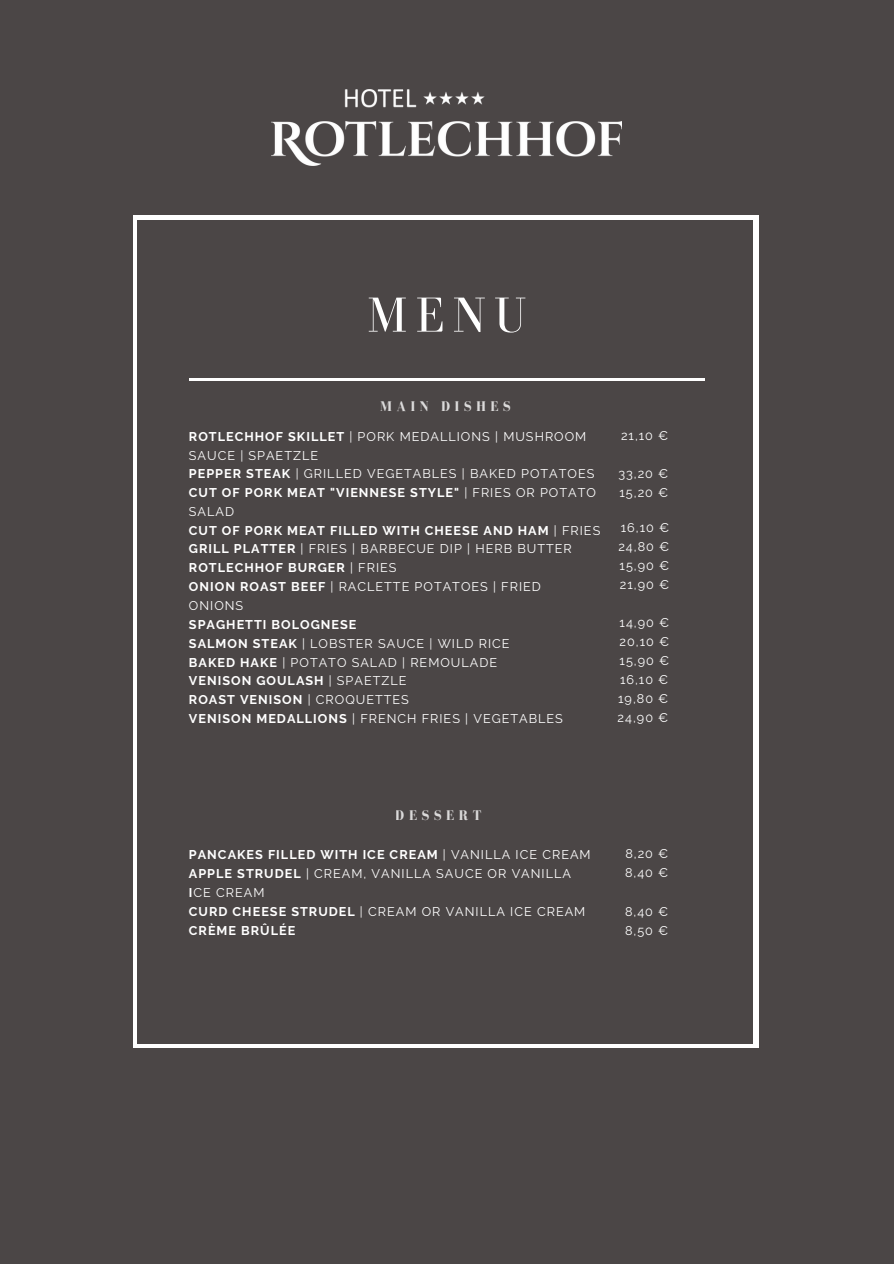
<style>
.page{position:relative;width:894px;height:1264px;background:#fff}
.page>*{position:absolute;margin:0;border:0;box-sizing:border-box;transform-origin:0 0}
.t1{font:50.55px "Bodoni FLF";color:#fff}
.t2{font:700 14.4px "Bodoni FLF";letter-spacing:.3em;color:#fff}
.t3{font:12.6px/18.9px "Raleway";letter-spacing:.08em;color:#fff}
.t4{font:700 12.6px/18.9px "Raleway";letter-spacing:.08em;color:#fff}
.s1{font-weight:700}
.s2{font-weight:400}
</style>
<div class="page">
<div style="left:0;top:0;width:893px;height:1263px;background:#4b4646"></div>
<svg style="left:133px;top:215px;width:625px;height:832px;fill:#fff"></svg>
<div style="left:138px;top:220px;width:614px;height:823px;background:#4b4646"></div>
<hr style="left:189px;top:378px;width:515px;height:3px;background:#fff">
<img style="left:272px;top:89px;width:349px;height:77px">
<p class="t1" style="left:367px;top:287px;width:161px">MENU</p>
<p class="t2" style="left:380px;top:398px;width:132px">MAIN DISHES</p>
<p class="t3" style="left:189px;top:426px;width:399px"><span class="s1">ROTLECHHOF SKILLET</span> | PORK MEDALLIONS | MUSHROOM<br>SAUCE | SPAETZLE</p>
<p class="t3" style="left:189px;top:464px;width:407px"><span class="s1">PEPPER STEAK</span> | GRILLED VEGETABLES | BAKED POTATOES</p>
<p class="t4" style="left:189px;top:483px;width:408px">CUT OF PORK MEAT "VIENNESE STYLE" <span class="s2">| FRIES OR POTATO<br>SALAD</span></p>
<p class="t4" style="left:189px;top:521px;width:413px">CUT OF PORK MEAT FILLED WITH CHEESE AND HAM <span class="s2">| FRIES</span></p>
<p class="t3" style="left:189px;top:539px;width:384px"><span class="s1">GRILL PLATTER</span> | FRIES | BARBECUE DIP | HERB BUTTER</p>
<p class="t4" style="left:189px;top:558px;width:209px">ROTLECHHOF BURGER <span class="s2">| FRIES</span></p>
<p class="t3" style="left:189px;top:577px;width:353px"><span class="s1">ONION ROAST BEEF</span> | RACLETTE POTATOES | FRIED<br>ONIONS</p>
<p class="t4" style="left:189px;top:615px;width:169px">SPAGHETTI BOLOGNESE</p>
<p class="t3" style="left:189px;top:634px;width:322px"><span class="s1">SALMON STEAK</span> | LOBSTER SAUCE | WILD RICE</p>
<p class="t3" style="left:189px;top:653px;width:309px"><span class="s1">BAKED HAKE</span> | POTATO SALAD | REMOULADE</p>
<p class="t4" style="left:189px;top:670px;width:219px">VENISON GOULASH <span class="s2">| SPAETZLE</span></p>
<p class="t4" style="left:189px;top:689px;width:221px">ROAST VENISON <span class="s2">| CROQUETTES</span></p>
<p class="t3" style="left:189px;top:708px;width:375px"><span class="s1">VENISON MEDALLIONS</span> | FRENCH FRIES | VEGETABLES</p>
<p class="t3" style="left:621px;top:426px;width:49px">21,10 €</p>
<p class="t3" style="left:618px;top:464px;width:52px">33,20 €</p>
<p class="t3" style="left:619px;top:483px;width:50px">15,20 €</p>
<p class="t3" style="left:620px;top:518px;width:50px">16,10 €</p>
<p class="t3" style="left:618px;top:537px;width:52px">24,80 €</p>
<p class="t3" style="left:619px;top:556px;width:51px">15,90 €</p>
<p class="t3" style="left:619px;top:575px;width:51px">21,90 €</p>
<p class="t3" style="left:619px;top:612px;width:51px">14,90 €</p>
<h2 class="t3" style="left:619px;top:631px;width:51px">20,10 €</h2>
<p class="t3" style="left:619px;top:650px;width:51px">15,90 €</p>
<p class="t3" style="left:620px;top:670px;width:50px">16,10 €</p>
<p class="t3" style="left:618px;top:689px;width:52px">19,80 €</p>
<p class="t3" style="left:617px;top:707px;width:52px">24,90 €</p>
<p class="t2" style="left:396px;top:807px;width:87px">DESSERT</p>
<h1 class="t4" style="left:189px;top:844px;width:403px">PANCAKES FILLED WITH ICE CREAM <span class="s2">| VANILLA ICE CREAM</span></h1>
<p class="t3" style="left:189px;top:863px;width:383px"><span class="s1">APPLE STRUDEL</span> | CREAM, VANILLA SAUCE OR VANILLA<br><span class="s1">I</span>CE CREAM</p>
<h2 class="t3" style="left:189px;top:901px;width:398px"><span class="s1">CURD CHEESE STRUDEL</span> | CREAM OR VANILLA ICE CREAM</h2>
<p class="t4" style="left:189px;top:920px;width:108px">CRÈME BRÛLÉE</p>
<p class="t3" style="left:625px;top:844px;width:45px">8,20 €<br>8,40 €</p>
<p class="t3" style="left:625px;top:901px;width:45px">8,40 €</p>
<p class="t3" style="left:625px;top:920px;width:45px">8,50 €</p>
</div>
